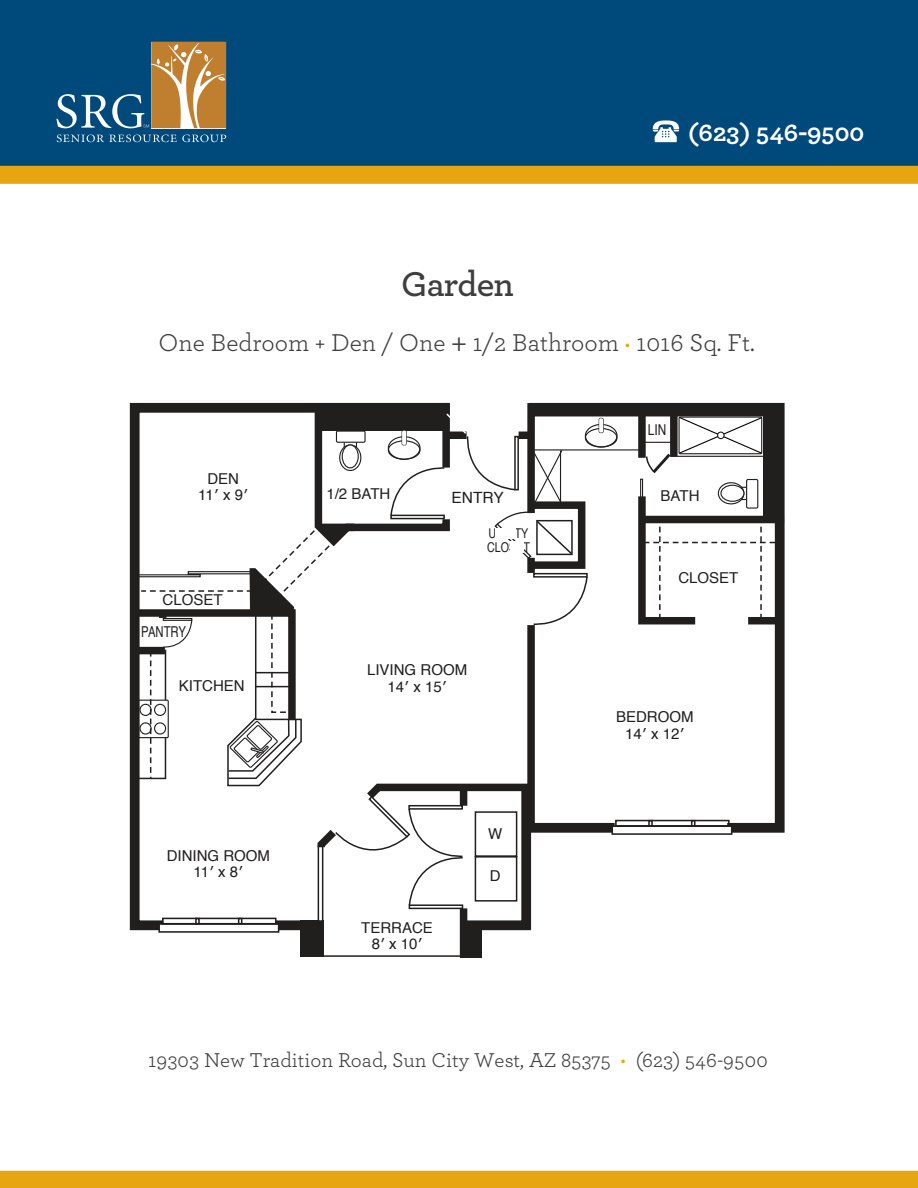
<style>
.page{position:relative;width:918px;height:1188px;background:#fff}
.page>*{position:absolute;margin:0;border:0;box-sizing:border-box;transform-origin:0 0}
.t1{font:600 36px "Archer";letter-spacing:-.025em;color:#3e3e3f}
.t2{font:25.5px "Archer";color:#3e3e3f}
.t3{font:700 25.5px "Archer";color:#fff}
.t4{font:21px "Archer";color:#3e3e3f}
.t5{font:15.45px "Helvetica";color:#211e1e}
.t6{font:15px/16.5px "Helvetica";color:#211e1e;text-align:center}
.t7{font:15px "Helvetica";color:#211e1e;scale:.75 1}
.t8{font:15px "Helvetica";color:#211e1e;scale:.79 1}
.t9{font:13.5px "Helvetica";color:#211e1e;scale:.79 1}
.s1{font-family:"Myriad Pro"}
.s2{font-size:21px;color:#e7a512}
.s3{color:#e7a512}
</style>
<div class="page">
<div style="left:0;top:0;width:918px;height:175px;background:#00497b"></div>
<div style="left:0;top:166px;width:918px;height:18px;background:#e7a512"></div>
<svg style="left:57px;top:135px;width:169px;height:7px"></svg>
<svg style="left:56px;top:42px;width:170px;height:86px"></svg>
<svg style="left:653px;top:120px;width:26px;height:22px"></svg>
<svg style="left:589px;top:402px;width:196px;height:433px"></svg>
<div style="left:763px;top:407px;width:19px;height:112px;background:#211e1e"></div>
<div style="left:300px;top:921px;width:24px;height:36px;background:#211e1e"></div>
<div style="left:460px;top:921px;width:22px;height:37px;background:#211e1e"></div>
<div style="left:748px;top:617px;width:33px;height:7px;background:#211e1e"></div>
<div style="left:638px;top:408px;width:8px;height:50px;background:#211e1e"></div>
<div style="left:641px;top:516px;width:143px;height:7px;background:#211e1e"></div>
<div style="left:670px;top:409px;width:8px;height:48px;background:#211e1e"></div>
<div style="left:531px;top:409px;width:248px;height:7px;background:#211e1e"></div>
<svg style="left:634px;top:487px;width:145px;height:141px"></svg>
<hr style="left:531px;top:449px;width:110px;height:2px;background:#211e1e">
<hr style="left:670px;top:456px;width:99px;height:1px;background:#211e1e">
<hr style="left:643px;top:442px;width:30px;height:1px;background:#211e1e">
<div style="left:611px;top:825px;width:121px;height:10px;background:#fff;border:2px solid #211e1e"></div>
<div style="left:615px;top:820px;width:115px;height:7px;border:2px solid #211e1e"></div>
<svg style="left:691px;top:820px;width:5px;height:7px"></svg>
<svg style="left:648px;top:820px;width:5px;height:7px"></svg>
<hr style="left:320px;top:955px;width:143px;height:2px;background:#211e1e">
<div style="left:640px;top:479px;width:3px;height:51px;border:1px solid #211e1e"></div>
<svg style="left:678px;top:416px;width:85px;height:39px"></svg>
<svg style="left:129px;top:402px;width:460px;height:533px"></svg>
<div style="left:0;top:1171px;width:918px;height:17px;background:#e7a512"></div>
<svg style="left:599px;top:418px;width:4px;height:15px"></svg>
<svg style="left:402px;top:431px;width:4px;height:14px"></svg>
<div style="left:496px;top:528px;width:20px;height:11px;background:#fff"></div>
<div style="left:510px;top:542px;width:13px;height:11px;background:#fff"></div>
<p class="t3" style="left:688px;top:112px;width:178px">(623) 546-9500</p>
<p class="t1" style="left:401px;top:257px;width:114px">Garden</p>
<p class="t2" style="left:159px;top:325px;width:598px">One Bedroom + Den / One <span class="s1">+</span> 1/2 Bathroom <span class="s2">•</span> 1016 Sq. Ft.</p>
<p class="t6" style="left:198px;top:471px;width:51px">DEN<br>11′ x 9′</p>
<p class="t6" style="left:163px;top:592px;width:62px">CLOSET</p>
<p class="t7" style="left:141px;top:620px;width:61px">PANTRY</p>
<p class="t6" style="left:179px;top:678px;width:67px">KITCHEN</p>
<p class="t6" style="left:167px;top:848px;width:105px">DINING ROOM<br>11′ x 8′</p>
<p class="t6" style="left:326px;top:486px;width:65px">1/2 BATH</p>
<p class="t5" style="left:452px;top:486px;width:54px">ENTRY</p>
<p class="t9" style="left:487px;top:537px;width:56px">CLOSET</p>
<p class="t6" style="left:367px;top:662px;width:102px">LIVING ROOM<br>14′ x 15′</p>
<p class="t6" style="left:361px;top:920px;width:73px">TERRACE<br>8′ x 10′</p>
<p class="t6" style="left:488px;top:826px;width:16px">W</p>
<p class="t6" style="left:490px;top:868px;width:12px">D</p>
<p class="t8" style="left:648px;top:418px;width:25px">LIN</p>
<p class="t6" style="left:661px;top:488px;width:40px">BATH</p>
<p class="t6" style="left:678px;top:570px;width:62px">CLOSET</p>
<p class="t6" style="left:616px;top:709px;width:79px">BEDROOM<br>14′ x 12′</p>
<p class="t4" style="left:148px;top:1045px;width:621px">19303 New Tradition Road, Sun City West, AZ 85375 <span class="s3">•</span> (623) 546-9500</p>
</div>
